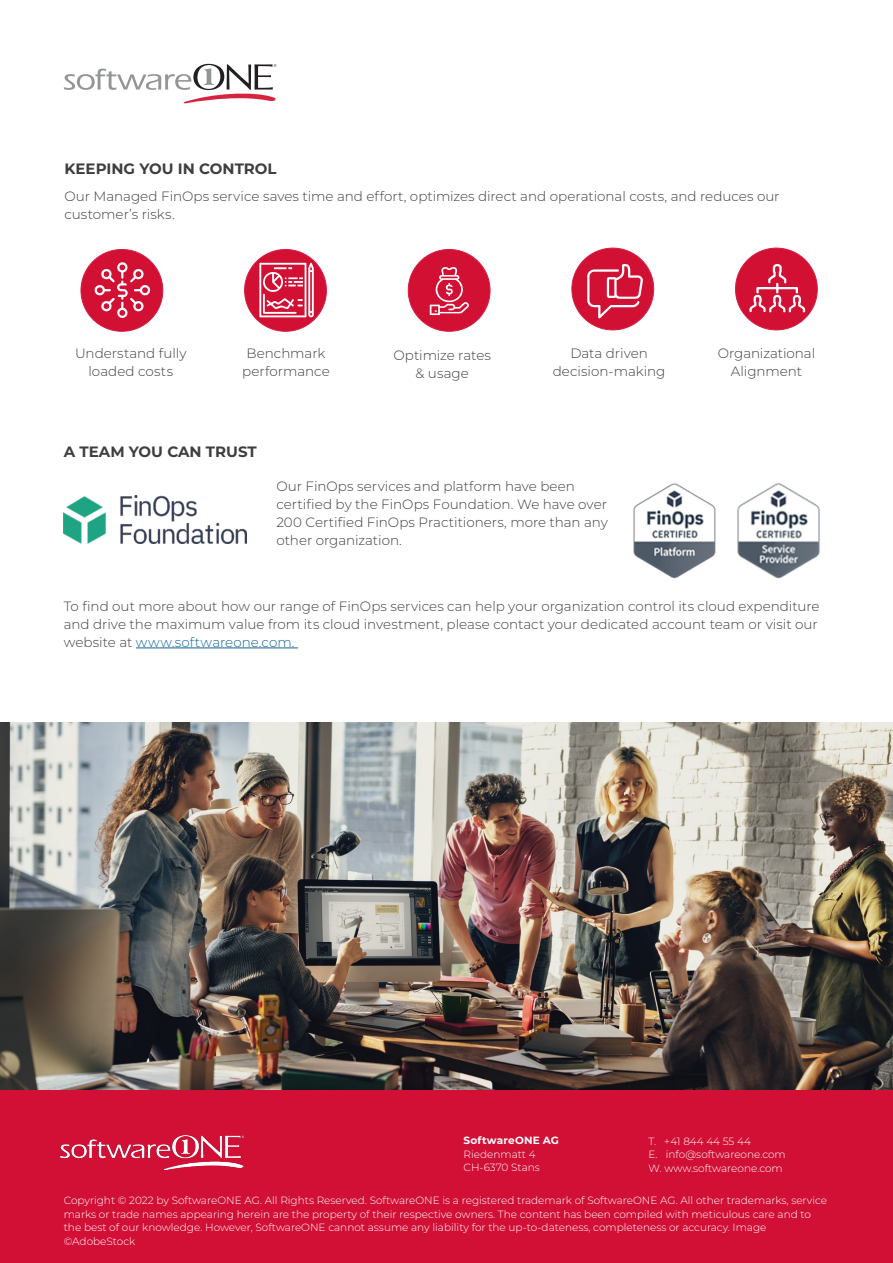
<style>
.page{position:relative;width:893px;height:1263px;background:#fff}
.page>*{position:absolute;margin:0;border:0;box-sizing:border-box;transform-origin:0 0}
.Body_Text__9_11{font:700 15px "Montserrat";color:#3e3e3f}
.Arrows_-_blue__9_11{font:300 13.5px/18px "Montserrat";color:#3e3e3f;text-align:center}
.t1{font:300 10.5px/13.5px "Montserrat";color:#fff}
.s1{color:#156697}
.s2{font-weight:700}
</style>
<div class="page">
<svg style="left:64px;top:64px;width:212px;height:39px"></svg>
<div style="left:0;top:1090px;width:893px;height:173px;background:#d21036"></div>
<img style="left:61px;top:1135px;width:183px;height:34px">
<img style="left:64px;top:495px;width:183px;height:48px">
<img style="left:633px;top:483px;width:83px;height:96px">
<img style="left:737px;top:483px;width:83px;height:96px">
<div style="left:81px;top:249px;width:82px;height:82px;background:#d21034;border-radius:50%"></div>
<div style="left:81px;top:249px;width:82px;height:82px;border:1px solid #d51d41;border-radius:50%"></div>
<div style="left:245px;top:249px;width:81px;height:82px;background:#d21034;border-radius:50%"></div>
<div style="left:244px;top:249px;width:83px;height:82px;border:1px solid #d51d41;border-radius:50%"></div>
<div style="left:572px;top:248px;width:82px;height:82px;background:#d21034;border-radius:50%"></div>
<div style="left:572px;top:248px;width:82px;height:82px;border:1px solid #d51d41;border-radius:50%"></div>
<div style="left:408px;top:249px;width:82px;height:82px;background:#d21034;border-radius:50%"></div>
<div style="left:408px;top:249px;width:82px;height:82px;border:1px solid #d51d41;border-radius:50%"></div>
<div style="left:735px;top:248px;width:82px;height:82px;background:#d21034;border-radius:50%"></div>
<div style="left:735px;top:248px;width:82px;height:82px;border:1px solid #d51d41;border-radius:50%"></div>
<svg style="left:430px;top:267px;width:39px;height:48px"></svg>
<svg style="left:95px;top:262px;width:55px;height:56px"></svg>
<svg style="left:259px;top:263px;width:55px;height:54px"></svg>
<svg style="left:749px;top:264px;width:56px;height:48px"></svg>
<svg style="left:587px;top:264px;width:56px;height:54px"></svg>
<hr style="left:136px;top:647px;width:162px;height:1px;background:#156697">
<img style="left:0;top:723px;width:893px;height:367px">
<p class="Body_Text__9_11" style="left:64px;top:158px;width:214px">KEEPING YOU IN CONTROL</p>
<p class="Arrows_-_blue__9_11" style="left:64px;top:187px;width:717px;text-align:left">Our Managed FinOps service saves time and effort, optimizes direct and operational costs, and reduces our customer’s risks.</p>
<p class="Arrows_-_blue__9_11" style="left:75px;top:344px;width:113px">Understand fully loaded costs</p>
<p class="Arrows_-_blue__9_11" style="left:242px;top:344px;width:89px">Benchmark performance</p>
<p class="Arrows_-_blue__9_11" style="left:393px;top:345px;width:99px">Optimize rates &amp; usage</p>
<p class="Arrows_-_blue__9_11" style="left:553px;top:344px;width:114px">Data driven decision-making</p>
<p class="Arrows_-_blue__9_11" style="left:718px;top:344px;width:99px">Organizational<br>Alignment</p>
<p class="Body_Text__9_11" style="left:64px;top:441px;width:194px">A TEAM YOU CAN TRUST</p>
<p class="Arrows_-_blue__9_11" style="left:276px;top:477px;width:333px;text-align:left">Our FinOps services and platform have been certified by the FinOps Foundation. We have over 200 Certified FinOps Practitioners, more than any other organization.</p>
<p class="Arrows_-_blue__9_11" style="left:64px;top:596px;width:757px;text-align:justify">To find out more about how our range of FinOps services can help your organization control its cloud expenditure and drive the maximum value from its cloud investment, please contact your dedicated account team or visit our website at <span class="s1">www.softwareone.com.</span></p>
<p class="t1" style="left:463px;top:1133px;width:97px"><span class="s2">SoftwareONE AG<br></span>Riedenmatt 4<br>CH-6370 Stans</p>
<p class="t1" style="left:648px;top:1134px;width:139px">T. +41 844 44 55 44<br>E. info@softwareone.com</p>
<p class="t1" style="left:648px;top:1161px;width:136px">W. www.softwareone.com</p>
<p class="t1" style="left:64px;top:1193px;width:765px">Copyright © 2022 by SoftwareONE AG. All Rights Reserved. SoftwareONE is a registered trademark of SoftwareONE AG. All other trademarks, service marks or trade names appearing herein are the property of their respective owners. The content has been compiled with meticulous care and to the best of our knowledge. However, SoftwareONE cannot assume any liability for the up-to-dateness, completeness or accuracy. Image ©AdobeStock</p>
</div>
